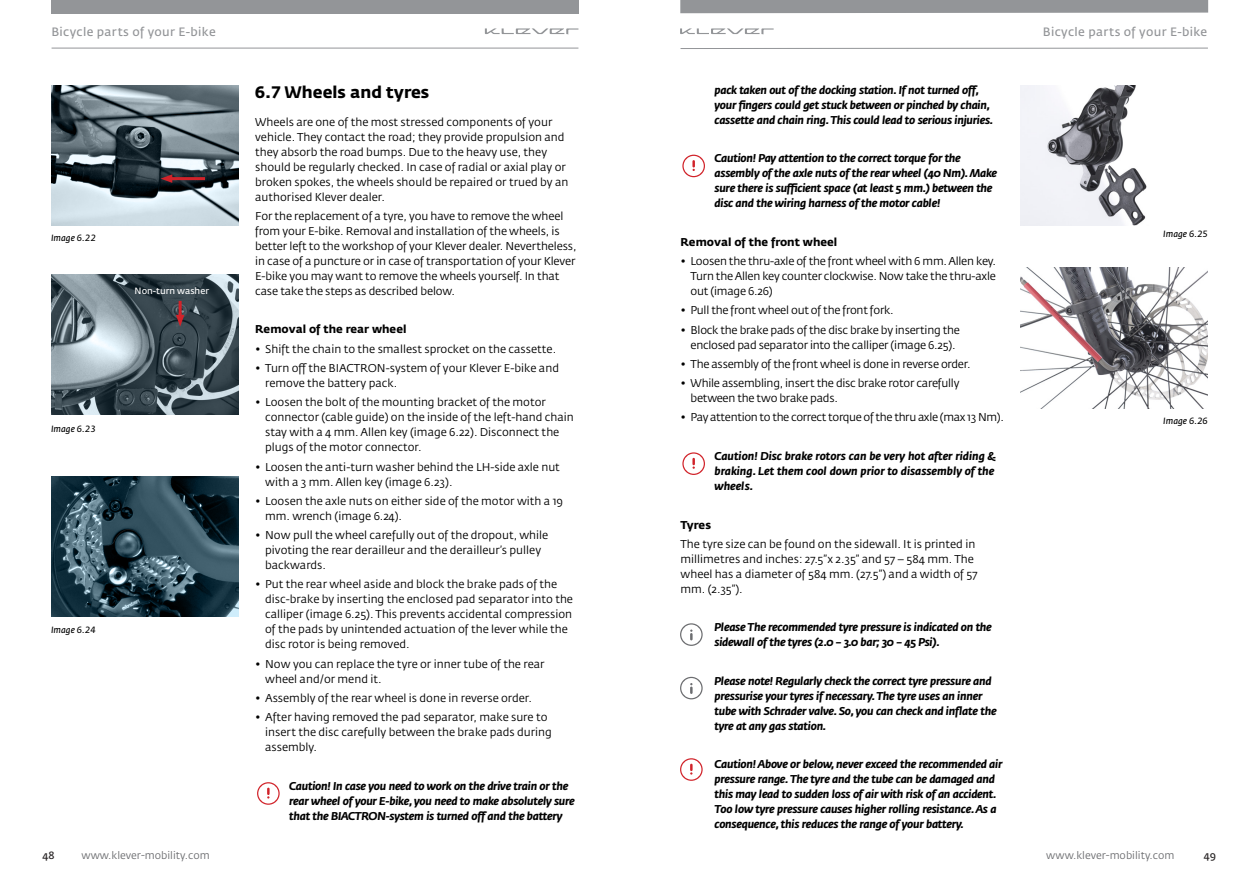
<style>
.page{position:relative;width:1259px;height:893px;background:#fff}
.page>*{position:absolute;margin:0;border:0;box-sizing:border-box;transform-origin:0 0}
.t1{font:700 16.5px "Fedra Sans Std";color:#000}
.t2{font:12px "Fedra Sans Std";letter-spacing:.03em;color:#939598}
.t3{font:11.25px/15px "Fedra Sans Std";color:#000}
.t4{font:italic 700 11.25px/15px "Fedra Sans Std";letter-spacing:-.02em;color:#000}
.t5{font:11.25px/15px "Fedra Sans Std";letter-spacing:-.02em;color:#000;text-align:center}
.t6{font:italic 700 11.25px/15px "Fedra Sans Std";color:#000}
.t7{font:11.25px "Fedra Sans Std";letter-spacing:-.03em;color:#000}
.t8{font:700 11.25px "Fedra Sans Std";color:#000}
.t9{font:10.5px "Fedra Sans Std";color:#6c6d70}
.t10{font:10.5px "Fedra Sans Std";color:#231f20}
.t11{font:italic 9px "Fedra Sans Std";color:#000}
.t12{font:9px "Fedra Sans Std";color:#fff}
</style>
<div class="page">
<svg style="left:680px;top:47px;width:528px;height:2px"></svg>
<hr style="left:52px;top:48px;width:526px;height:1px;background:#939598">
<div style="left:680px;top:0;width:528px;height:13px;background:#939598"></div>
<div style="left:51px;top:0;width:527px;height:13px;background:#939598"></div>
<svg style="left:680px;top:28px;width:93px;height:6px"></svg>
<svg style="left:485px;top:28px;width:93px;height:6px"></svg>
<svg style="left:51px;top:85px;width:187px;height:140px;background:#79868e"></svg>
<hr style="left:169px;top:177px;width:36px;height:3px;background:#d1232a">
<svg style="left:161px;top:174px;width:11px;height:9px"></svg>
<svg style="left:51px;top:275px;width:187px;height:140px;background:#5e6d75"></svg>
<hr style="left:179px;top:301px;width:3px;height:17px;background:#d1232a">
<svg style="left:176px;top:315px;width:8px;height:12px"></svg>
<svg style="left:51px;top:476px;width:187px;height:141px;background:#2c4653"></svg>
<img style="left:1020px;top:85px;width:127px;height:140px">
<img style="left:1020px;top:268px;width:188px;height:140px">
<svg style="left:682px;top:155px;width:23px;height:22px"></svg>
<svg style="left:682px;top:452px;width:23px;height:23px"></svg>
<svg style="left:680px;top:623px;width:22px;height:23px"></svg>
<svg style="left:680px;top:677px;width:22px;height:22px"></svg>
<svg style="left:680px;top:758px;width:22px;height:23px"></svg>
<svg style="left:257px;top:782px;width:23px;height:23px"></svg>
<p class="t2" style="left:51px;top:24px;width:166px">Bicycle parts of your E-bike</p>
<p class="t2" style="left:1043px;top:24px;width:166px">Bicycle parts of your E-bike</p>
<p class="t11" style="left:51px;top:233px;width:46px">Image 6.22</p>
<p class="t12" style="left:135px;top:285px;width:76px">Non-turn washer</p>
<p class="t11" style="left:51px;top:424px;width:46px">Image 6.23</p>
<p class="t11" style="left:51px;top:624px;width:46px">Image 6.24</p>
<h1 class="t1" style="left:255px;top:82px;width:176px">6.7 Wheels and tyres</h1>
<p class="t3" style="left:255px;top:114px;width:315px">Wheels are one of the most stressed components of your vehicle. They contact the road; they provide propulsion and they absorb the road bumps. Due to the heavy use, they should be regularly checked. In case of radial or axial play or broken spokes, the wheels should be repaired or trued by an authorised Klever dealer.</p>
<p class="t3" style="left:255px;top:208px;width:323px">For the replacement of a tyre, you have to remove the wheel from your E-bike. Removal and installation of the wheels, is better left to the workshop of your Klever dealer. Nevertheless, in case of a puncture or in case of transportation of your Klever E-bike you may want to remove the wheels yourself. In that case take the steps as described below.</p>
<p class="t8" style="left:255px;top:322px;width:153px">Removal of the rear wheel</p>
<p class="t3" style="left:255px;top:341px;width:302px">• Shift the chain to the smallest sprocket on the cassette.</p>
<p class="t3" style="left:265px;top:361px;width:295px;text-indent:-10px">• Turn off the BIACTRON-system of your Klever E-bike and remove the battery pack.</p>
<p class="t3" style="left:265px;top:395px;width:310px;text-indent:-10px">• Loosen the bolt of the mounting bracket of the motor connector (cable guide) on the inside of the left-hand chain stay with a 4 mm. Allen key (image 6.22). Disconnect the plugs of the motor connector.</p>
<p class="t3" style="left:265px;top:459px;width:296px;text-indent:-10px">• Loosen the anti-turn washer behind the LH-side axle nut with a 3 mm. Allen key (image 6.23).</p>
<p class="t3" style="left:265px;top:493px;width:299px;text-indent:-10px">• Loosen the axle nuts on either side of the motor with a 19 mm. wrench (image 6.24).</p>
<p class="t3" style="left:265px;top:528px;width:285px;text-indent:-10px">• Now pull the wheel carefully out of the dropout, while pivoting the rear derailleur and the derailleur’s pulley backwards.</p>
<p class="t3" style="left:265px;top:577px;width:309px;text-indent:-10px">• Put the rear wheel aside and block the brake pads of the disc-brake by inserting the enclosed pad separator into the calliper (image 6.25). This prevents accidental compression of the pads by unintended actuation of the lever while the disc rotor is being removed.</p>
<p class="t3" style="left:265px;top:656px;width:281px;text-indent:-10px">• Now you can replace the tyre or inner tube of the rear wheel and/or mend it.</p>
<p class="t3" style="left:255px;top:690px;width:278px">• Assembly of the rear wheel is done in reverse order.</p>
<p class="t3" style="left:265px;top:710px;width:288px;text-indent:-10px">• After having removed the pad separator, make sure to insert the disc carefully between the brake pads during assembly.</p>
<p class="t4" style="left:289px;top:778px;width:287px">Caution! In case you need to work on the drive train or the rear wheel of your E-bike, you need to make absolutely sure that the BIACTRON-system is turned off and the battery</p>
<p class="t4" style="left:714px;top:82px;width:280px">pack taken out of the docking station. If not turned off, your fingers could get stuck between or pinched by chain, cassette and chain ring. This could lead to serious injuries.</p>
<p class="t4" style="left:714px;top:151px;width:284px">Caution! Pay attention to the correct torque for the assembly of the axle nuts of the rear wheel (40 Nm). Make sure there is sufficient space (at least 5 mm.) between the disc and the wiring harness of the motor cable!</p>
<p class="t8" style="left:680px;top:235px;width:158px">Removal of the front wheel</p>
<p class="t3" style="left:690px;top:254px;width:307px;text-align:justify;text-indent:-10px">• Loosen the thru-axle of the front wheel with 6 mm. Allen key.<br>Turn the Allen key counter clockwise. Now take the thru-axle out (image 6.26)</p>
<p class="t5" style="left:680px;top:303px;width:215px">• Pull the front wheel out of the front fork.</p>
<p class="t5" style="left:680px;top:322px;width:281px">• Block the brake pads of the disc brake by inserting the enclosed pad separator into the calliper (image 6.25).</p>
<p class="t5" style="left:680px;top:356px;width:292px">• The assembly of the front wheel is done in reverse order.</p>
<p class="t5" style="left:690px;top:376px;width:270px;text-align:left;text-indent:-10px">• While assembling, insert the disc brake rotor carefully between the two brake pads.</p>
<p class="t7" style="left:680px;top:410px;width:325px">• Pay attention to the correct torque of the thru axle (max 13 Nm).</p>
<p class="t6" style="left:714px;top:449px;width:283px">Caution! Disc brake rotors can be very hot after riding &amp; braking. Let them cool down prior to disassembly of the wheels.</p>
<p class="t8" style="left:680px;top:518px;width:32px">Tyres</p>
<p class="t3" style="left:680px;top:536px;width:298px">The tyre size can be found on the sidewall. It is printed in millimetres and inches: 27.5”x 2.35” and 57 – 584 mm. The wheel has a diameter of 584 mm. (27.5”) and a width of 57 mm. (2.35”).</p>
<p class="t4" style="left:714px;top:620px;width:279px">Please The recommended tyre pressure is indicated on the sidewall of the tyres (2.0 – 3.0 bar; 30 – 45 Psi).</p>
<p class="t4" style="left:714px;top:673px;width:283px">Please note! Regularly check the correct tyre pressure and pressurise your tyres if necessary. The tyre uses an inner tube with Schrader valve. So, you can check and inflate the tyre at any gas station.</p>
<p class="t4" style="left:714px;top:757px;width:289px">Caution! Above or below, never exceed the recommended air pressure range. The tyre and the tube can be damaged and this may lead to sudden loss of air with risk of an accident.<br>Too low tyre pressure causes higher rolling resistance. As a consequence, this reduces the range of your battery.</p>
<p class="t11" style="left:1163px;top:228px;width:46px">Image 6.25</p>
<p class="t11" style="left:1163px;top:415px;width:46px">Image 6.26</p>
<p class="t10" style="left:43px;top:848px;width:14px">48</p>
<p class="t9" style="left:81px;top:848px;width:130px">www.klever-mobility.com</p>
<p class="t9" style="left:1046px;top:848px;width:130px">www.klever-mobility.com</p>
<p class="t10" style="left:1204px;top:848px;width:14px">49</p>
</div>
